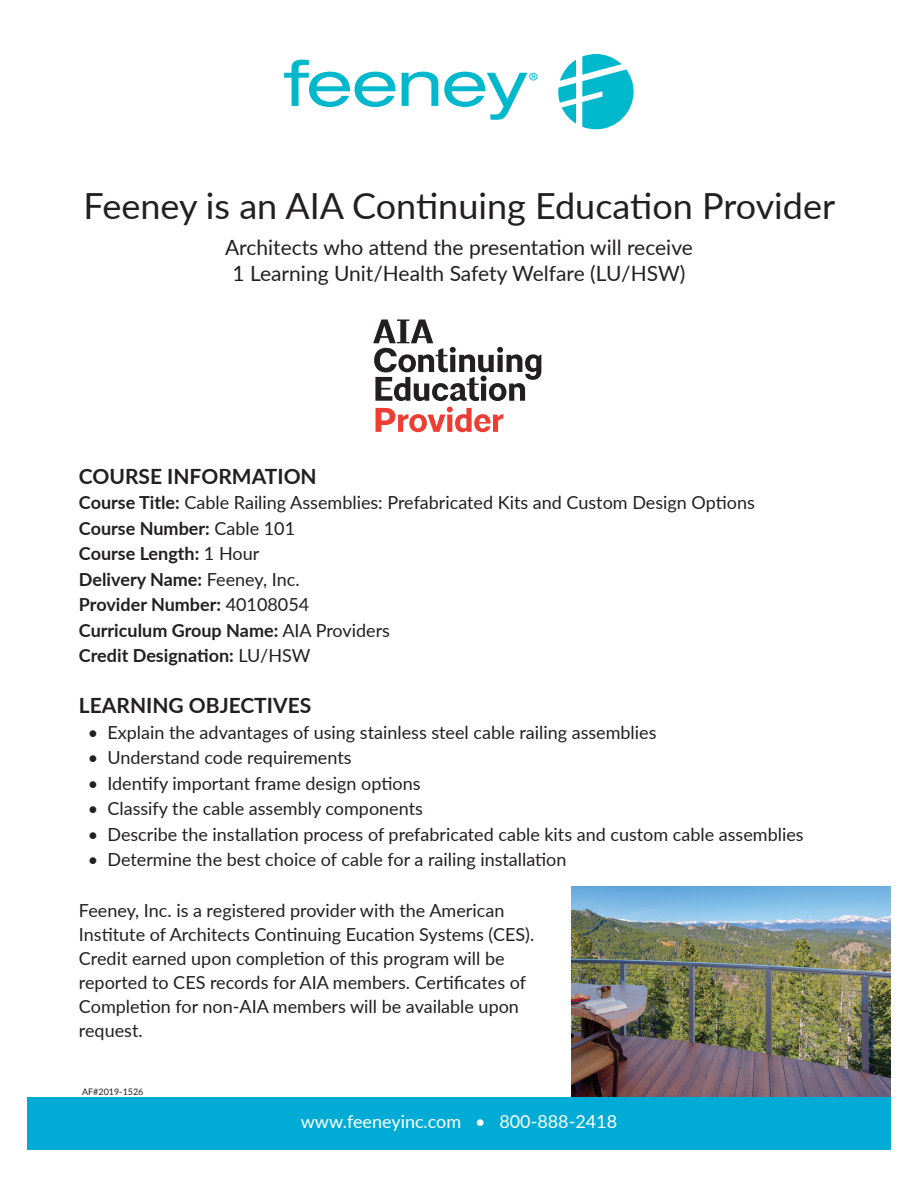
<style>
.page{position:relative;width:918px;height:1188px;background:#fff}
.page>*{position:absolute;margin:0;border:0;box-sizing:border-box;transform-origin:0 0}
.t1{font:36px "Lato";color:#231f20}
.t2{font:21px/25.5px "Lato";color:#231f20;text-align:center}
.t3{font:700 21px "Lato";color:#231f20}
.t4{font:18px/25.5px "Lato";color:#231f20}
.t5{font:18px "Lato";color:#fff}
.t6{font:9px "Lato";color:#231f20}
.s1{font-weight:700}
</style>
<div class="page">
<img style="left:571px;top:887px;width:320px;height:210px">
<svg style="left:284px;top:60px;width:112px;height:47px"></svg>
<svg style="left:402px;top:72px;width:36px;height:34px"></svg>
<svg style="left:444px;top:72px;width:94px;height:48px"></svg>
<svg style="left:558px;top:60px;width:18px;height:64px"></svg>
<svg style="left:582px;top:54px;width:52px;height:75px"></svg>
<div style="left:27px;top:1097px;width:864px;height:53px;background:#00acd5"></div>
<svg style="left:373px;top:320px;width:168px;height:81px"></svg>
<svg style="left:376px;top:407px;width:127px;height:25px"></svg>
<h1 class="t1" style="left:84px;top:180px;width:753px">Feeney is an AIA Continuing Education Provider</h1>
<p class="t2" style="left:225px;top:234px;width:469px">Architects who attend the presentation will receive<br>1 Learning Unit/Health Safety Welfare (LU/HSW)</p>
<p class="t3" style="left:79px;top:461px;width:239px">COURSE INFORMATION</p>
<p class="t4" style="left:79px;top:489px;width:677px"><span class="s1">Course Title:</span> Cable Railing Assemblies: Prefabricated Kits and Custom Design Options <span class="s1">Course Number:</span> Cable 101<br><span class="s1">Course Length:</span> 1 Hour<br><span class="s1">Delivery Name:</span> Feeney, Inc.<br><span class="s1">Provider Number:</span> 40108054<br><span class="s1">Curriculum Group Name:</span> AIA Providers<br><span class="s1">Credit Designation:</span> LU/HSW</p>
<p class="t3" style="left:79px;top:690px;width:234px">LEARNING OBJECTIVES</p>
<p class="t4" style="left:88px;top:719px;width:570px">• Explain the advantages of using stainless steel cable railing assemblies</p>
<p class="t4" style="left:88px;top:744px;width:265px">• Understand code requirements</p>
<p class="t4" style="left:88px;top:770px;width:334px">• Identify important frame design options</p>
<p class="t4" style="left:88px;top:795px;width:337px">• Classify the cable assembly components</p>
<p class="t4" style="left:88px;top:821px;width:717px">• Describe the installation process of prefabricated cable kits and custom cable assemblies</p>
<p class="t4" style="left:88px;top:846px;width:480px">• Determine the best choice of cable for a railing installation</p>
<p class="t4" style="left:79px;top:898px;width:457px;line-height:24px">Feeney, Inc. is a registered provider with the American Institute of Architects Continuing Eucation Systems (CES).<br>Credit earned upon completion of this program will be reported to CES records for AIA members. Certificates of Completion for non-AIA members will be available upon request.</p>
<p class="t6" style="left:82px;top:1085px;width:63px">AF#2019-1526</p>
<p class="t5" style="left:301px;top:1109px;width:318px">www.feeneyinc.com • 800-888-2418</p>
</div>
